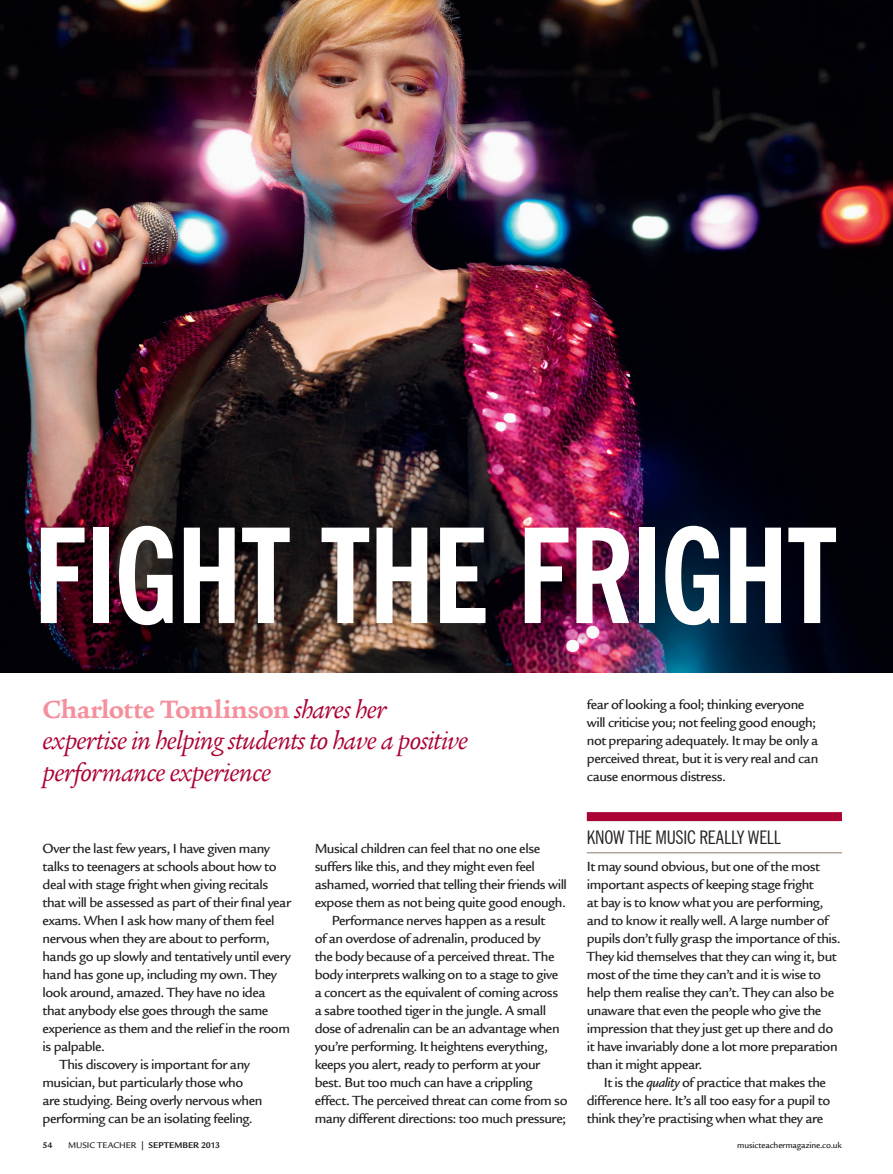
<style>
.page{position:relative;width:893px;height:1174px;background:#fff}
.page>*{position:absolute;margin:0;border:0;box-sizing:border-box;transform-origin:0 0}
.t1{font:700 condensed 130.5px "News Gothic BT";letter-spacing:-.02em;color:#fff}
.t2{font:italic 27px/31.5px "Legacy Serif";letter-spacing:-.02em;color:#ab0333}
.t3{font:condensed 18.75px "News Gothic BT";letter-spacing:-.015em;color:#231f20}
.t4{font:500 14.25px/18px "Legacy Sans Std";letter-spacing:-.03em;color:#231f20}
.t5{font:500 9px "Legacy Sans Std";letter-spacing:-.01em;color:#231f20}
.t6{font:700 9px "Legacy Sans Std";color:#231f20}
.s1{font-weight:700;font-style:normal;color:#f48f9c}
.s2{font-style:italic}
.s3{font-weight:700}
</style>
<div class="page">
<div style="left:587px;top:812px;width:255px;height:9px;background:#ab0333"></div>
<hr style="left:587px;top:852px;width:255px;height:1px;background:#8a7966">
<img style="left:0;top:0;width:893px;height:672px">
<h1 class="t1" style="left:33px;top:496px;width:807px">Fight the fright</h1>
<h2 class="t2" style="left:43px;top:693px;width:427px"><span class="s1">Charlotte Tomlinson</span> shares her expertise in helping students to have a positive performance experience</h2>
<p class="t4" style="left:43px;top:839px;width:229px">Over the last few years, I have given many</p>
<p class="t4" style="left:43px;top:857px;width:236px">talks to teenagers at schools about how to</p>
<p class="t4" style="left:43px;top:875px;width:227px">deal with stage fright when giving recitals</p>
<p class="t4" style="left:43px;top:893px;width:250px">that will be assessed as part of their final year</p>
<p class="t4" style="left:43px;top:911px;width:233px">exams. When I ask how many of them feel</p>
<p class="t4" style="left:43px;top:929px;width:229px">nervous when they are about to perform,</p>
<p class="t4" style="left:43px;top:947px;width:250px">hands go up slowly and tentatively until every</p>
<p class="t4" style="left:43px;top:965px;width:236px">hand has gone up, including my own. They</p>
<p class="t4" style="left:43px;top:983px;width:224px">look around, amazed. They have no idea</p>
<p class="t4" style="left:43px;top:1001px;width:227px">that anybody else goes through the same</p>
<p class="t4" style="left:43px;top:1019px;width:249px">experience as them and the relief in the room</p>
<p class="t4" style="left:43px;top:1037px;width:64px">is palpable.</p>
<p class="t4" style="left:60px;top:1055px;width:192px">This discovery is important for any</p>
<p class="t4" style="left:43px;top:1073px;width:202px">musician, but particularly those who</p>
<p class="t4" style="left:43px;top:1091px;width:221px">are studying. Being overly nervous when</p>
<p class="t4" style="left:43px;top:1109px;width:212px">performing can be an isolating feeling.</p>
<p class="t4" style="left:315px;top:839px;width:227px">Musical children can feel that no one else</p>
<p class="t4" style="left:315px;top:857px;width:222px">suffers like this, and they might even feel</p>
<p class="t4" style="left:315px;top:875px;width:254px">ashamed, worried that telling their friends will</p>
<p class="t4" style="left:315px;top:893px;width:253px">expose them as not being quite good enough.</p>
<p class="t4" style="left:332px;top:911px;width:215px">Performance nerves happen as a result</p>
<p class="t4" style="left:315px;top:929px;width:227px">of an overdose of adrenalin, produced by</p>
<p class="t4" style="left:315px;top:947px;width:241px">the body because of a perceived threat. The</p>
<p class="t4" style="left:315px;top:965px;width:245px">body interprets walking on to a stage to give</p>
<p class="t4" style="left:315px;top:983px;width:245px">a concert as the equivalent of coming across</p>
<p class="t4" style="left:315px;top:1001px;width:233px">a sabre toothed tiger in the jungle. A small</p>
<p class="t4" style="left:315px;top:1019px;width:247px">dose of adrenalin can be an advantage when</p>
<p class="t4" style="left:315px;top:1037px;width:235px">you’re performing. It heightens everything,</p>
<p class="t4" style="left:315px;top:1055px;width:227px">keeps you alert, ready to perform at your</p>
<p class="t4" style="left:315px;top:1073px;width:219px">best. But too much can have a crippling</p>
<p class="t4" style="left:315px;top:1091px;width:254px">effect. The perceived threat can come from so</p>
<p class="t4" style="left:315px;top:1109px;width:253px">many different directions: too much pressure;</p>
<p class="t4" style="left:587px;top:695px;width:233px">fear of looking a fool; thinking everyone will criticise you; not feeling good enough; not preparing adequately. It may be only a perceived threat, but it is very real and can cause enormous distress.</p>
<h3 class="t3" style="left:587px;top:825px;width:196px">KNOW THE MUSIC REALLY WELL</h3>
<p class="t4" style="left:587px;top:857px;width:255px">It may sound obvious, but one of the most important aspects of keeping stage fright<br>at bay is to know what you are performing, and to know it really well. A large number of pupils don’t fully grasp the importance of this.<br>They kid themselves that they can wing it, but most of the time they can’t and it is wise to help them realise they can’t. They can also be unaware that even the people who give the impression that they just get up there and do it have invariably done a lot more preparation than it might appear.</p>
<p class="t4" style="left:587px;top:1073px;width:245px;text-indent:17px">It is the <span class="s2">quality</span> of practice that makes the difference here. It’s all too easy for a pupil to think they’re practising when what they are</p>
<p class="t6" style="left:43px;top:1140px;width:12px">54</p>
<p class="t5" style="left:68px;top:1140px;width:154px">MUSIC TEACHER | <span class="s3">SEPTEMBER 2013</span></p>
<p class="t5" style="left:737px;top:1140px;width:106px">musicteachermagazine.co.uk</p>
</div>
